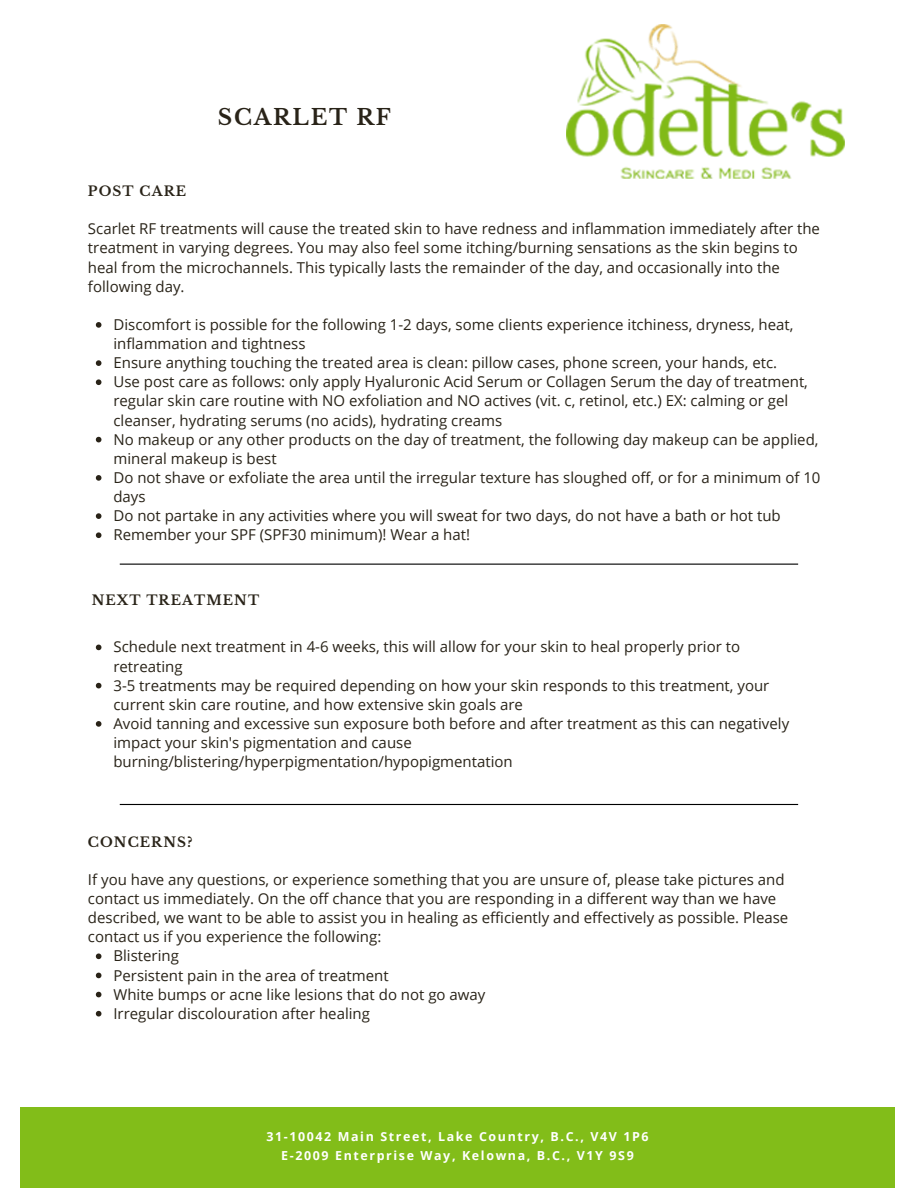
<style>
.page{position:relative;width:918px;height:1188px;background:#fff}
.page>*{position:absolute;margin:0;border:0;box-sizing:border-box;transform-origin:0 0}
.t1{font:700 21.75px "Libre Baskerville";letter-spacing:.08em;color:#292318}
.t2{font:15px/19.2px "Open Sans";color:#292318}
.t3{font:700 13.5px "Libre Baskerville";letter-spacing:.08em;color:#292318}
.t4{font:700 12.45px/19px "Open Sans";letter-spacing:.13em;color:#fff;text-align:center}
</style>
<div class="page">
<div style="left:21px;top:1107px;width:874px;height:81px;background:#82bd19"></div>
<img style="left:567px;top:25px;width:278px;height:154px">
<svg style="left:96px;top:322px;width:5px;height:6px"></svg>
<svg style="left:96px;top:360px;width:5px;height:6px"></svg>
<svg style="left:96px;top:379px;width:5px;height:6px"></svg>
<svg style="left:96px;top:437px;width:5px;height:5px"></svg>
<svg style="left:96px;top:475px;width:5px;height:6px"></svg>
<svg style="left:96px;top:513px;width:5px;height:6px"></svg>
<svg style="left:96px;top:532px;width:5px;height:6px"></svg>
<hr style="left:120px;top:564px;width:678px;height:1px;background:#000">
<svg style="left:96px;top:645px;width:5px;height:5px"></svg>
<svg style="left:96px;top:683px;width:5px;height:5px"></svg>
<svg style="left:96px;top:721px;width:5px;height:6px"></svg>
<hr style="left:120px;top:804px;width:678px;height:1px;background:#000">
<svg style="left:96px;top:954px;width:5px;height:5px"></svg>
<svg style="left:96px;top:973px;width:5px;height:5px"></svg>
<svg style="left:96px;top:992px;width:5px;height:5px"></svg>
<svg style="left:96px;top:1011px;width:5px;height:6px"></svg>
<p class="t3" style="left:88px;top:183px;width:100px">POST CARE</p>
<h1 class="t1" style="left:218px;top:104px;width:175px">SCARLET RF</h1>
<p class="t2" style="left:88px;top:219px;width:734px">Scarlet RF treatments will cause the treated skin to have redness and inflammation immediately after the treatment in varying degrees. You may also feel some itching/burning sensations as the skin begins to heal from the microchannels. This typically lasts the remainder of the day, and occasionally into the following day.</p>
<p class="t2" style="left:113px;top:315px;width:709px">Discomfort is possible for the following 1-2 days, some clients experience itchiness, dryness, heat, inflammation and tightness<br>Ensure anything touching the treated area is clean: pillow cases, phone screen, your hands, etc.<br>Use post care as follows: only apply Hyaluronic Acid Serum or Collagen Serum the day of treatment, regular skin care routine with NO exfoliation and NO actives (vit. c, retinol, etc.) EX: calming or gel cleanser, hydrating serums (no acids), hydrating creams<br>No makeup or any other products on the day of treatment, the following day makeup can be applied, mineral makeup is best<br>Do not shave or exfoliate the area until the irregular texture has sloughed off, or for a minimum of 10 days<br>Do not partake in any activities where you will sweat for two days, do not have a bath or hot tub Remember your SPF (SPF30 minimum)! Wear a hat!</p>
<p class="t3" style="left:92px;top:592px;width:169px">NEXT TREATMENT</p>
<p class="t2" style="left:113px;top:637px;width:677px">Schedule next treatment in 4-6 weeks, this will allow for your skin to heal properly prior to retreating<br>3-5 treatments may be required depending on how your skin responds to this treatment, your current skin care routine, and how extensive skin goals are<br>Avoid tanning and excessive sun exposure both before and after treatment as this can negatively impact your skin's pigmentation and cause burning/blistering/hyperpigmentation/hypopigmentation</p>
<p class="t3" style="left:88px;top:833px;width:106px">CONCERNS?</p>
<p class="t2" style="left:88px;top:869px;width:702px">If you have any questions, or experience something that you are unsure of, please take pictures and contact us immediately. On the off chance that you are responding in a different way than we have described, we want to be able to assist you in healing as efficiently and effectively as possible. Please contact us if you experience the following:</p>
<p class="t2" style="left:113px;top:946px;width:373px">Blistering<br>Persistent pain in the area of treatment<br>White bumps or acne like lesions that do not go away Irregular discolouration after healing</p>
<p class="t4" style="left:266px;top:1127px;width:384px">31-10042 Main Street, Lake Country, B.C., V4V 1P6<br>E-2009 Enterprise Way, Kelowna, B.C., V1Y 9S9</p>
</div>
